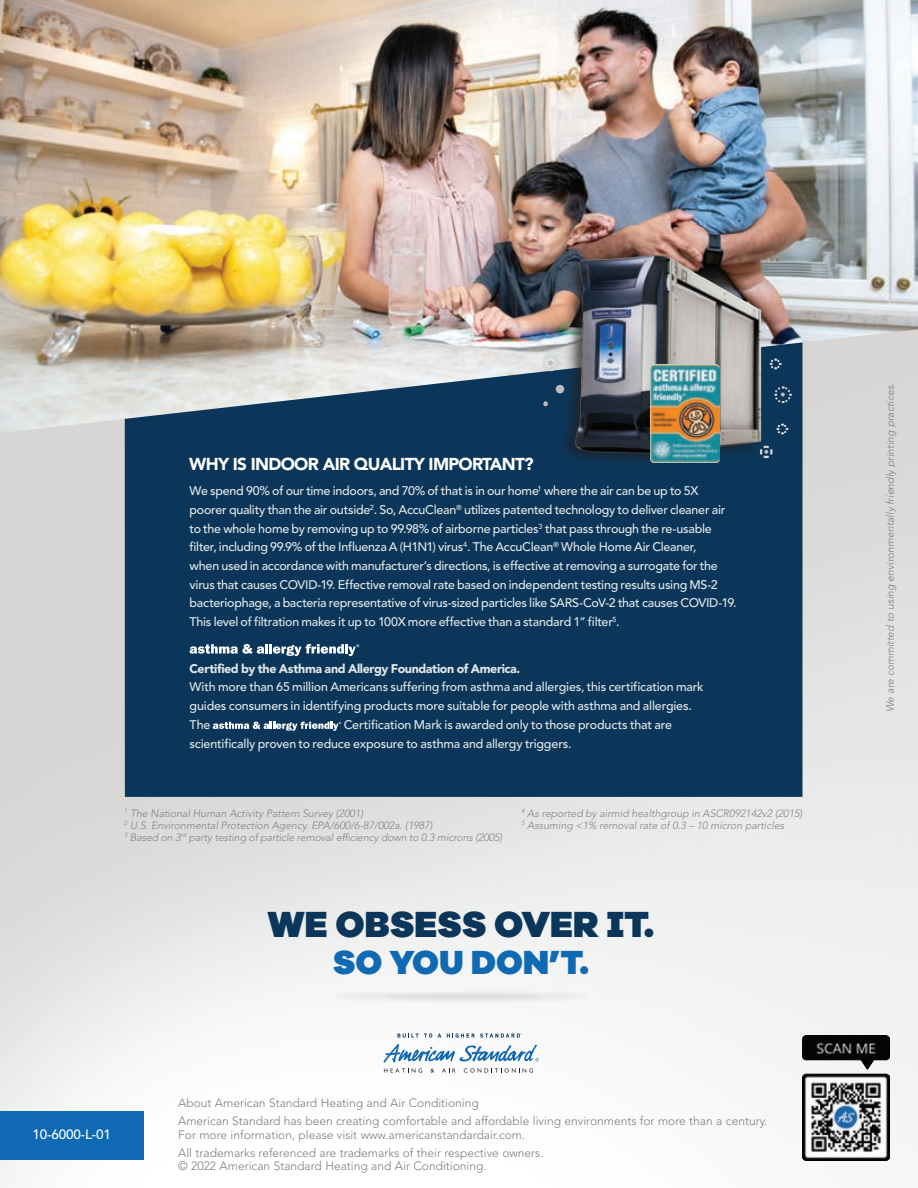
<style>
.page{position:relative;width:918px;height:1188px;background:#fff}
.page>*{position:absolute;margin:0;border:0;box-sizing:border-box;transform-origin:0 0}
.t1{font:900 37.5px "Galano Grotesque Alt";color:#0c3659}
.t2{font:900 34.5px "Galano Grotesque Alt";color:#0f6ab3}
.t3{font:900 17.1px "Avenir LT Std";letter-spacing:-.04em;color:#fff}
.t4{font:500 13.5px "Avenir LT Std";letter-spacing:-.01em;color:#fff}
.t5{font:500 12.45px/18.8px "Avenir LT Std";letter-spacing:-.02em;color:#e2e8e9}
.t6{font:900 12.45px "Avenir LT Std";letter-spacing:-.03em;color:#e2e8e9}
.t7{font:300 12px/18px "Avenir LT Std";color:#7e7e7c}
.t8{font:italic 300 10.5px/12px "Avenir LT Std";color:#838384}
.t9{font:italic 300 10.5px "Avenir LT Std";color:#7e7e7c}
</style>
<div class="page">
<img style="left:0;top:433px;width:918px;height:755px">
<img style="left:0;top:0;width:918px;height:433px">
<div style="left:0;top:1111px;width:143px;height:49px;background:#0f6ab3"></div>
<img style="left:802px;top:1035px;width:88px;height:126px">
<svg style="left:384px;top:1039px;width:155px;height:34px"></svg>
<div style="left:293px;top:956px;width:335px;height:83px;background:#f5f6f5"></div>
<svg style="left:125px;top:342px;width:677px;height:455px;fill:#0c3659"></svg>
<div style="left:558px;top:248px;width:205px;height:219px;background:#231f20;opacity:.75"></div>
<img style="left:560px;top:247px;width:213px;height:215px">
<svg style="left:768px;top:357px;width:14px;height:14px"></svg>
<svg style="left:775px;top:422px;width:14px;height:14px"></svg>
<svg style="left:773px;top:385px;width:19px;height:20px"></svg>
<svg style="left:759px;top:445px;width:15px;height:14px"></svg>
<div style="left:556px;top:385px;width:8px;height:8px;background:#bfbcbc;border-radius:50%"></div>
<svg style="left:543px;top:401px;width:5px;height:5px"></svg>
<div style="left:543px;top:355px;width:16px;height:16px;border:1px solid #d1d3d4;border-radius:50%"></div>
<div style="left:544px;top:357px;width:13px;height:12px;border:1px solid #d1d3d4;border-radius:50%"></div>
<svg style="left:548px;top:361px;width:5px;height:5px"></svg>
<svg style="left:190px;top:644px;width:169px;height:12px"></svg>
<svg style="left:213px;top:722px;width:128px;height:9px"></svg>
<img style="left:650px;top:364px;width:70px;height:98px">
<h3 class="t3" style="left:189px;top:454px;width:346px">WHY IS INDOOR AIR QUALITY IMPORTANT?</h3>
<p class="t5" style="left:190px;top:482px;width:549px">We spend 90% of our time indoors, and 70% of that is in our home<sup>1</sup> where the air can be up to 5X poorer quality than the air outside<sup>2</sup>. So, AccuClean<sup>®</sup> utilizes patented technology to deliver cleaner air to the whole home by removing up to 99.98% of airborne particles<sup>3</sup> that pass through the re-usable filter, including 99.9% of the Influenza A (H1N1) virus<sup>4</sup>. The AccuClean<sup>®</sup> Whole Home Air Cleaner,<br>when used in accordance with manufacturer’s directions, is effective at removing a surrogate for the virus that causes COVID-19. Effective removal rate based on independent testing results using MS-2 bacteriophage, a bacteria representative of virus-sized particles like SARS‑CoV-2 that causes COVID-19.<br>This level of filtration makes it up to 100X more effective than a standard 1” filter<sup>5</sup>.</p>
<p class="t6" style="left:190px;top:661px;width:332px">Certified by the Asthma and Allergy Foundation of America.</p>
<p class="t5" style="left:190px;top:678px;width:516px">With more than 65 million Americans suffering from asthma and allergies, this certification mark guides consumers in identifying products more suitable for people with asthma and allergies.<br>The</p>
<p class="t5" style="left:190px;top:715px;width:484px;text-indent:154px">Certification Mark is awarded only to those products that are scientifically proven to reduce exposure to asthma and allergy triggers.</p>
<p class="t8" style="left:124px;top:807px;width:380px"><sup>1</sup> The National Human Activity Pattern Survey (2001)<br><sup>2</sup> U.S. Environmental Protection Agency. EPA/600/6-87/002a. (1987)<br><sup>3</sup> Based on 3<sup>rd</sup> party testing of particle removal efficiency down to 0.3 microns (2005)</p>
<p class="t8" style="left:521px;top:807px;width:282px"><sup>4</sup> As reported by airmid healthgroup in ASCR092142v2 (2015)<br><sup>5</sup> Assuming &lt;1% removal rate of 0.3 – 10 micron particles</p>
<h1 class="t1" style="left:267px;top:899px;width:388px">WE OBSESS OVER IT.</h1>
<h2 class="t2" style="left:333px;top:940px;width:257px">SO YOU DON’T.</h2>
<p class="t4" style="left:33px;top:1127px;width:80px">10-6000-L-01</p>
<p class="t7" style="left:178px;top:1094px;width:591px">About American Standard Heating and Air Conditioning<br>American Standard has been creating comfortable and affordable living environments for more than a century.</p>
<p class="t7" style="left:178px;top:1125px;width:367px">For more information, please visit www.americanstandardair.com.<br>All trademarks referenced are trademarks of their respective owners.</p>
<p class="t7" style="left:178px;top:1157px;width:310px">© 2022 American Standard Heating and Air Conditioning.</p>
<p class="t9" style="left:884px;top:712px;width:331px;rotate:-90deg">We are committed to using environmentally friendly printing practices.</p>
</div>
